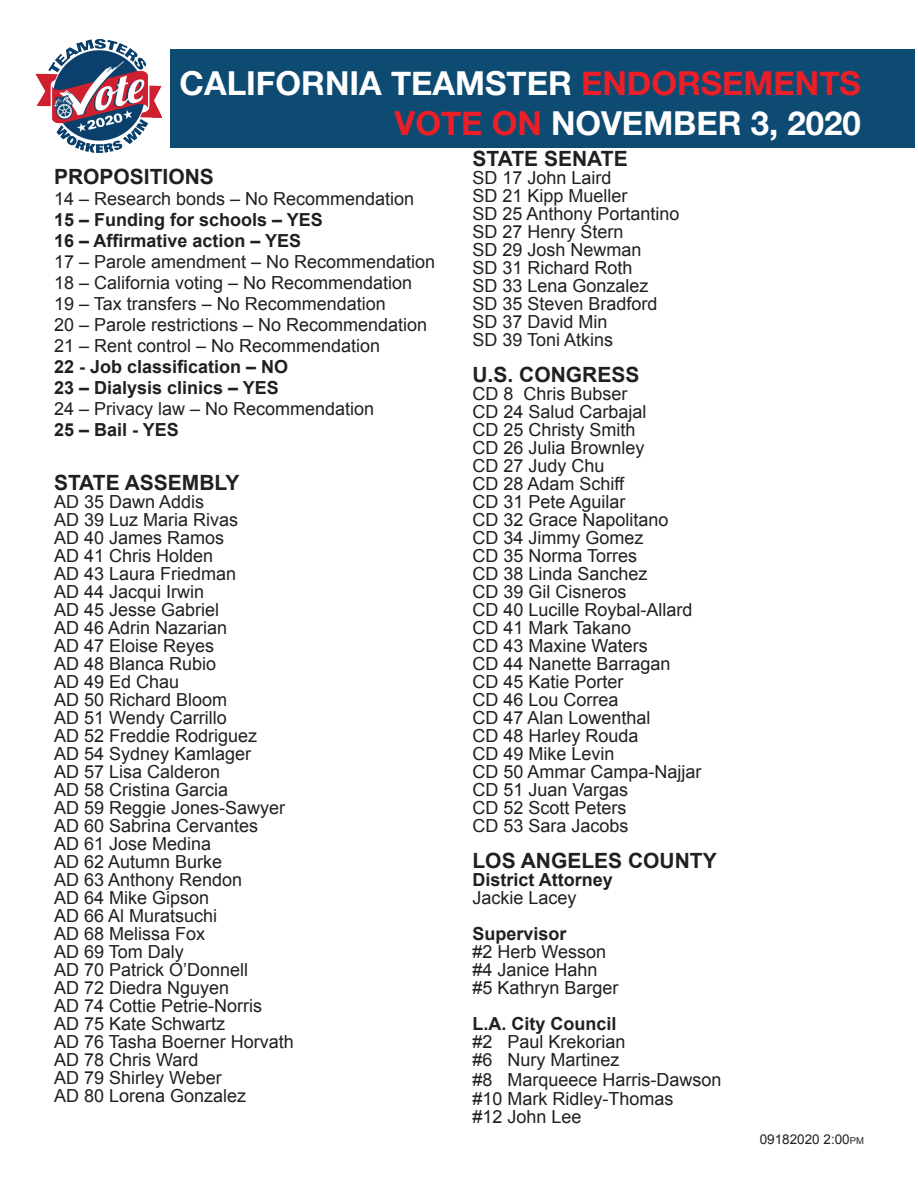
<style>
.page{position:relative;width:918px;height:1188px;background:#fff}
.page>*{position:absolute;margin:0;border:0;box-sizing:border-box;transform-origin:0 0}
.t1{font:700 33px/39.6px "Helvetica Neue";color:#fff;text-align:right}
.t2{font:700 21px "Arial";color:#231f20}
.t3{font:18px "Arial";color:#231f20}
.t4{font:700 18px "Arial";color:#231f20}
.t5{font:13.5px "Arial";color:#231f20}
.s1{color:#ec1f28}
.s2{font-size:9.45px}
</style>
<div class="page">
<div style="left:171px;top:50px;width:744px;height:98px;background:#0d4b73"></div>
<img style="left:36px;top:39px;width:126px;height:114px">
<p class="t1" style="left:180px;top:64px;width:683px">CALIFORNIA TEAMSTER <span class="s1">ENDORSEMENTS<br>VOTE ON</span> NOVEMBER 3, 2020</p>
<p class="t2" style="left:54px;top:163px;width:161px">PROPOSITIONS</p>
<p class="t3" style="left:54px;top:187px;width:362px">14 – Research bonds – No Recommendation</p>
<p class="t4" style="left:54px;top:208px;width:270px">15 – Funding for schools – YES</p>
<p class="t4" style="left:54px;top:229px;width:249px">16 – Affirmative action – YES</p>
<p class="t3" style="left:54px;top:250px;width:383px">17 – Parole amendment – No Recommendation</p>
<p class="t3" style="left:54px;top:271px;width:360px">18 – California voting – No Recommendation</p>
<p class="t3" style="left:54px;top:292px;width:333px">19 – Tax transfers – No Recommendation</p>
<p class="t3" style="left:54px;top:313px;width:375px">20 – Parole restrictions – No Recommendation</p>
<p class="t3" style="left:54px;top:334px;width:328px">21 – Rent control – No Recommendation</p>
<p class="t4" style="left:54px;top:355px;width:236px">22 - Job classification – NO</p>
<p class="t4" style="left:54px;top:376px;width:226px">23 – Dialysis clinics – YES</p>
<p class="t3" style="left:54px;top:397px;width:322px">24 – Privacy law – No Recommendation</p>
<p class="t4" style="left:54px;top:418px;width:126px">25 – Bail - YES</p>
<p class="t2" style="left:54px;top:469px;width:187px">STATE ASSEMBLY</p>
<p class="t3" style="left:54px;top:490px;width:152px">AD 35 Dawn Addis</p>
<p class="t3" style="left:54px;top:508px;width:186px">AD 39 Luz Maria Rivas</p>
<p class="t3" style="left:54px;top:526px;width:172px">AD 40 James Ramos</p>
<p class="t3" style="left:54px;top:544px;width:161px">AD 41 Chris Holden</p>
<p class="t3" style="left:54px;top:562px;width:184px">AD 43 Laura Friedman</p>
<p class="t3" style="left:54px;top:580px;width:152px">AD 44 Jacqui Irwin</p>
<p class="t3" style="left:54px;top:598px;width:167px">AD 45 Jesse Gabriel</p>
<p class="t3" style="left:54px;top:616px;width:175px">AD 46 Adrin Nazarian</p>
<p class="t3" style="left:54px;top:634px;width:162px">AD 47 Eloise Reyes</p>
<p class="t3" style="left:54px;top:652px;width:164px">AD 48 Blanca Rubio</p>
<p class="t3" style="left:54px;top:670px;width:127px">AD 49 Ed Chau</p>
<p class="t3" style="left:54px;top:688px;width:175px">AD 50 Richard Bloom</p>
<p class="t3" style="left:54px;top:706px;width:174px">AD 51 Wendy Carrillo</p>
<p class="t3" style="left:54px;top:724px;width:205px">AD 52 Freddie Rodriguez</p>
<p class="t3" style="left:54px;top:742px;width:199px">AD 54 Sydney Kamlager</p>
<p class="t3" style="left:54px;top:760px;width:168px">AD 57 Lisa Calderon</p>
<p class="t3" style="left:54px;top:778px;width:176px">AD 58 Cristina Garcia</p>
<p class="t3" style="left:54px;top:796px;width:233px">AD 59 Reggie Jones-Sawyer</p>
<p class="t3" style="left:54px;top:814px;width:206px">AD 60 Sabrina Cervantes</p>
<p class="t3" style="left:54px;top:832px;width:159px">AD 61 Jose Medina</p>
<p class="t3" style="left:54px;top:850px;width:170px">AD 62 Autumn Burke</p>
<p class="t3" style="left:54px;top:868px;width:190px">AD 63 Anthony Rendon</p>
<p class="t3" style="left:54px;top:886px;width:157px">AD 64 Mike Gipson</p>
<p class="t3" style="left:54px;top:904px;width:165px">AD 66 Al Muratsuchi</p>
<p class="t3" style="left:54px;top:922px;width:153px">AD 68 Melissa Fox</p>
<p class="t3" style="left:54px;top:940px;width:131px">AD 69 Tom Daly</p>
<p class="t3" style="left:54px;top:958px;width:196px">AD 70 Patrick O’Donnell</p>
<p class="t3" style="left:54px;top:976px;width:177px">AD 72 Diedra Nguyen</p>
<p class="t3" style="left:54px;top:994px;width:210px">AD 74 Cottie Petrie-Norris</p>
<p class="t3" style="left:54px;top:1012px;width:173px">AD 75 Kate Schwartz</p>
<p class="t3" style="left:54px;top:1030px;width:241px">AD 76 Tasha Boerner Horvath</p>
<p class="t3" style="left:54px;top:1048px;width:146px">AD 78 Chris Ward</p>
<p class="t3" style="left:54px;top:1066px;width:169px">AD 79 Shirley Weber</p>
<p class="t3" style="left:54px;top:1084px;width:194px">AD 80 Lorena Gonzalez</p>
<p class="t2" style="left:472px;top:145px;width:157px">STATE SENATE</p>
<p class="t3" style="left:472px;top:166px;width:141px">SD 17 John Laird</p>
<p class="t3" style="left:472px;top:184px;width:157px">SD 21 Kipp Mueller</p>
<p class="t3" style="left:472px;top:202px;width:209px">SD 25 Anthony Portantino</p>
<p class="t3" style="left:472px;top:220px;width:153px">SD 27 Henry Stern</p>
<p class="t3" style="left:472px;top:238px;width:171px">SD 29 Josh Newman</p>
<p class="t3" style="left:472px;top:256px;width:162px">SD 31 Richard Roth</p>
<p class="t3" style="left:472px;top:274px;width:178px">SD 33 Lena Gonzalez</p>
<p class="t3" style="left:472px;top:292px;width:187px">SD 35 Steven Bradford</p>
<p class="t3" style="left:472px;top:310px;width:137px">SD 37 David Min</p>
<p class="t3" style="left:472px;top:328px;width:142px">SD 39 Toni Atkins</p>
<p class="t2" style="left:472px;top:361px;width:168px">U.S. CONGRESS</p>
<p class="t3" style="left:472px;top:382px;width:157px">CD 8 Chris Bubser</p>
<p class="t3" style="left:472px;top:400px;width:176px">CD 24 Salud Carbajal</p>
<p class="t3" style="left:472px;top:418px;width:165px">CD 25 Christy Smith</p>
<p class="t3" style="left:472px;top:436px;width:174px">CD 26 Julia Brownley</p>
<p class="t3" style="left:472px;top:454px;width:134px">CD 27 Judy Chu</p>
<p class="t3" style="left:472px;top:472px;width:153px">CD 28 Adam Schiff</p>
<p class="t3" style="left:472px;top:490px;width:155px">CD 31 Pete Aguilar</p>
<p class="t3" style="left:472px;top:508px;width:198px">CD 32 Grace Napolitano</p>
<p class="t3" style="left:472px;top:526px;width:173px">CD 34 Jimmy Gomez</p>
<p class="t3" style="left:472px;top:544px;width:166px">CD 35 Norma Torres</p>
<p class="t3" style="left:472px;top:562px;width:177px">CD 38 Linda Sanchez</p>
<p class="t3" style="left:472px;top:580px;width:156px">CD 39 Gil Cisneros</p>
<p class="t3" style="left:472px;top:598px;width:222px">CD 40 Lucille Roybal-Allard</p>
<p class="t3" style="left:472px;top:616px;width:160px">CD 41 Mark Takano</p>
<p class="t3" style="left:472px;top:634px;width:177px">CD 43 Maxine Waters</p>
<p class="t3" style="left:472px;top:652px;width:200px">CD 44 Nanette Barragan</p>
<p class="t3" style="left:472px;top:670px;width:153px">CD 45 Katie Porter</p>
<p class="t3" style="left:472px;top:688px;width:148px">CD 46 Lou Correa</p>
<p class="t3" style="left:472px;top:706px;width:180px">CD 47 Alan Lowenthal</p>
<p class="t3" style="left:472px;top:724px;width:168px">CD 48 Harley Rouda</p>
<p class="t3" style="left:472px;top:742px;width:144px">CD 49 Mike Levin</p>
<p class="t3" style="left:472px;top:760px;width:231px">CD 50 Ammar Campa-Najjar</p>
<p class="t3" style="left:472px;top:778px;width:157px">CD 51 Juan Vargas</p>
<p class="t3" style="left:472px;top:796px;width:156px">CD 52 Scott Peters</p>
<p class="t3" style="left:472px;top:814px;width:158px">CD 53 Sara Jacobs</p>
<p class="t2" style="left:472px;top:847px;width:246px">LOS ANGELES COUNTY</p>
<p class="t4" style="left:472px;top:868px;width:142px">District Attorney</p>
<p class="t3" style="left:472px;top:886px;width:106px">Jackie Lacey</p>
<p class="t4" style="left:472px;top:922px;width:96px">Supervisor</p>
<p class="t3" style="left:472px;top:940px;width:135px">#2 Herb Wesson</p>
<p class="t3" style="left:472px;top:958px;width:127px">#4 Janice Hahn</p>
<p class="t3" style="left:472px;top:976px;width:148px">#5 Kathryn Barger</p>
<p class="t4" style="left:472px;top:1012px;width:146px">L.A. City Council</p>
<p class="t3" style="left:472px;top:1030px;width:155px">#2 Paul Krekorian</p>
<p class="t3" style="left:472px;top:1048px;width:149px">#6 Nury Martinez</p>
<p class="t3" style="left:472px;top:1068px;width:251px">#8 Marqueece Harris-Dawson</p>
<p class="t3" style="left:472px;top:1087px;width:203px">#10 Mark Ridley-Thomas</p>
<p class="t3" style="left:472px;top:1105px;width:111px">#12 John Lee</p>
<p class="t5" style="left:760px;top:1130px;width:106px">09182020 2:00<span class="s2">pm</span></p>
</div>
